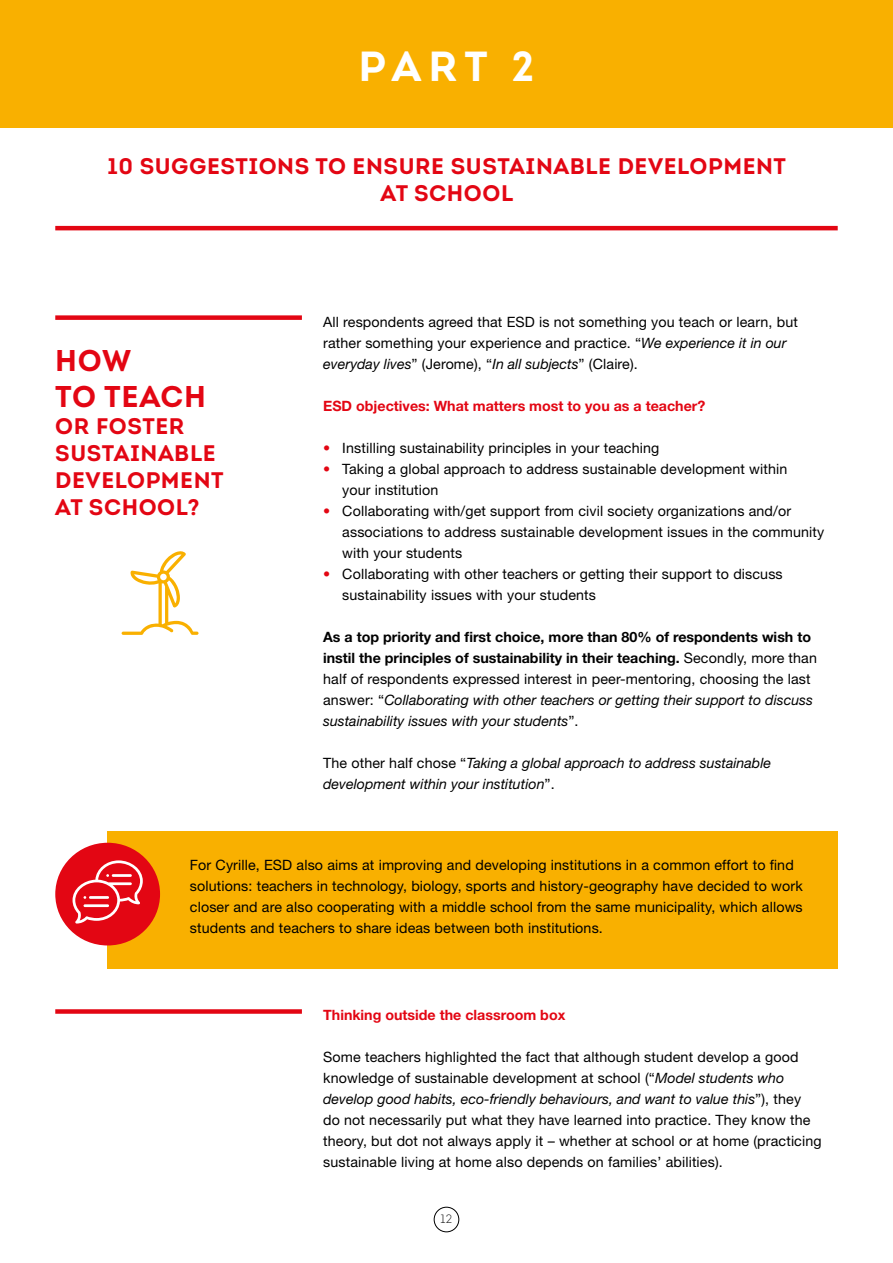
<style>
.page{position:relative;width:893px;height:1263px;background:#fff}
.page>*{position:absolute;margin:0;border:0;box-sizing:border-box;transform-origin:0 0}
.t1{font:42px "Intro Bold Alt";color:#fff}
.t2{font:30px/36px "Intro Bold Alt";letter-spacing:.025em;color:#e30613}
.t3{font:22.5px/27px "Intro Bold Alt";letter-spacing:.025em;color:#e30613;text-align:center}
.t4{font:14.25px/21px "Helvetica Neue LT Std";letter-spacing:.01em;color:#000}
.t5{font:700 14.25px/21px "Helvetica Neue LT Std";color:#000}
.t6{font:italic 14.25px/21px "Helvetica Neue LT Std";color:#000}
.t7{font:700 14.25px "Helvetica Neue LT Std";color:#e30613}
.t8{font:12px "Intro Light Alt";color:#000}
.s1{font-style:italic}
.s2{font-weight:700;color:#e30613}
.s3{font-weight:400}
.s4{font-weight:400;font-style:italic}
.s5{font-style:normal}
</style>
<div class="page">
<div style="left:434px;top:1207px;width:25px;height:25px;border:1px solid #000;border-radius:50%"></div>
<div style="left:55px;top:315px;width:247px;height:5px;background:#e30613"></div>
<div style="left:108px;top:831px;width:730px;height:137px;background:#f9b000"></div>
<div style="left:55px;top:843px;width:105px;height:102px;background:#e30613;border-radius:50%"></div>
<div style="left:55px;top:1009px;width:247px;height:5px;background:#e30613"></div>
<div style="left:0;top:0;width:893px;height:128px;background:#f9b000"></div>
<hr style="left:55px;top:226px;width:783px;height:4px;background:#e30613">
<svg style="left:73px;top:860px;width:70px;height:63px"></svg>
<hr style="left:89px;top:896px;width:20px;height:3px;background:#fff">
<hr style="left:84px;top:904px;width:25px;height:3px;background:#fff">
<hr style="left:112px;top:874px;width:20px;height:3px;background:#fff">
<svg style="left:122px;top:551px;width:77px;height:84px"></svg>
<h1 class="t1" style="left:359px;top:39px;width:177px">PART 2</h1>
<h3 class="t3" style="left:108px;top:152px;width:680px">10 SUGGESTIONS TO ENSURE SUSTAINABLE DEVELOPMENT<br>AT SCHOOL</h3>
<h2 class="t2" style="left:55px;top:343px;width:152px">HOW<br>TO TEACH</h2>
<h3 class="t3" style="left:55px;top:413px;width:170px;text-align:left">OR FOSTER<br>SUSTAINABLE<br>DEVELOPMENT<br>AT SCHOOL?</h3>
<p class="t4" style="left:323px;top:311px;width:476px">All respondents agreed that ESD is not something you teach or learn, but rather something your experience and practice. “<span class="s1">We experience it in our everyday lives</span>” (Jerome), “<span class="s1">In all subjects</span>” (Claire).</p>
<p class="t7" style="left:323px;top:397px;width:384px">ESD objectives: What matters most to you as a teacher?</p>
<p class="t4" style="left:323px;top:437px;width:338px"><span class="s2">•</span> Instilling sustainability principles in your teaching</p>
<p class="t4" style="left:342px;top:458px;width:447px;text-indent:-19px"><span class="s2">•</span> Taking a global approach to address sustainable development within your institution</p>
<p class="t4" style="left:342px;top:500px;width:483px;text-indent:-19px"><span class="s2">•</span> Collaborating with/get support from civil society organizations and/or associations to address sustainable development issues in the community with your students</p>
<p class="t4" style="left:342px;top:563px;width:442px;text-indent:-19px"><span class="s2">•</span> Collaborating with other teachers or getting their support to discuss sustainability issues with your students</p>
<p class="t5" style="left:323px;top:626px;width:495px">As a top priority and first choice, more than 80% of respondents wish to instil the principles of sustainability in their teaching. <span class="s3">Secondly, more than half of respondents expressed interest in peer-mentoring, choosing the last answer: “</span><span class="s4">Collaborating with other teachers or getting their support to discuss sustainability issues with your students</span><span class="s3">”.</span></p>
<p class="t6" style="left:323px;top:752px;width:449px"><span class="s5">The other half chose “</span>Taking a global approach to address sustainable development within your institution<span class="s5">”.</span></p>
<p class="t4" style="left:190px;top:854px;width:614px">For Cyrille, ESD also aims at improving and developing institutions in a common effort to find solutions: teachers in technology, biology, sports and history-geography have decided to work closer and are also cooperating with a middle school from the same municipality, which allows students and teachers to share ideas between both institutions.</p>
<p class="t7" style="left:323px;top:1006px;width:244px">Thinking outside the classroom box</p>
<p class="t4" style="left:323px;top:1046px;width:500px">Some teachers highlighted the fact that although student develop a good knowledge of sustainable development at school (“<span class="s1">Model students who develop good habits, eco-friendly behaviours, and want to value this</span>”), they<br>do not necessarily put what they have learned into practice. They know the theory, but dot not always apply it – whether at school or at home (practicing sustainable living at home also depends on families’ abilities).</p>
<p class="t8" style="left:441px;top:1212px;width:13px">12</p>
</div>
